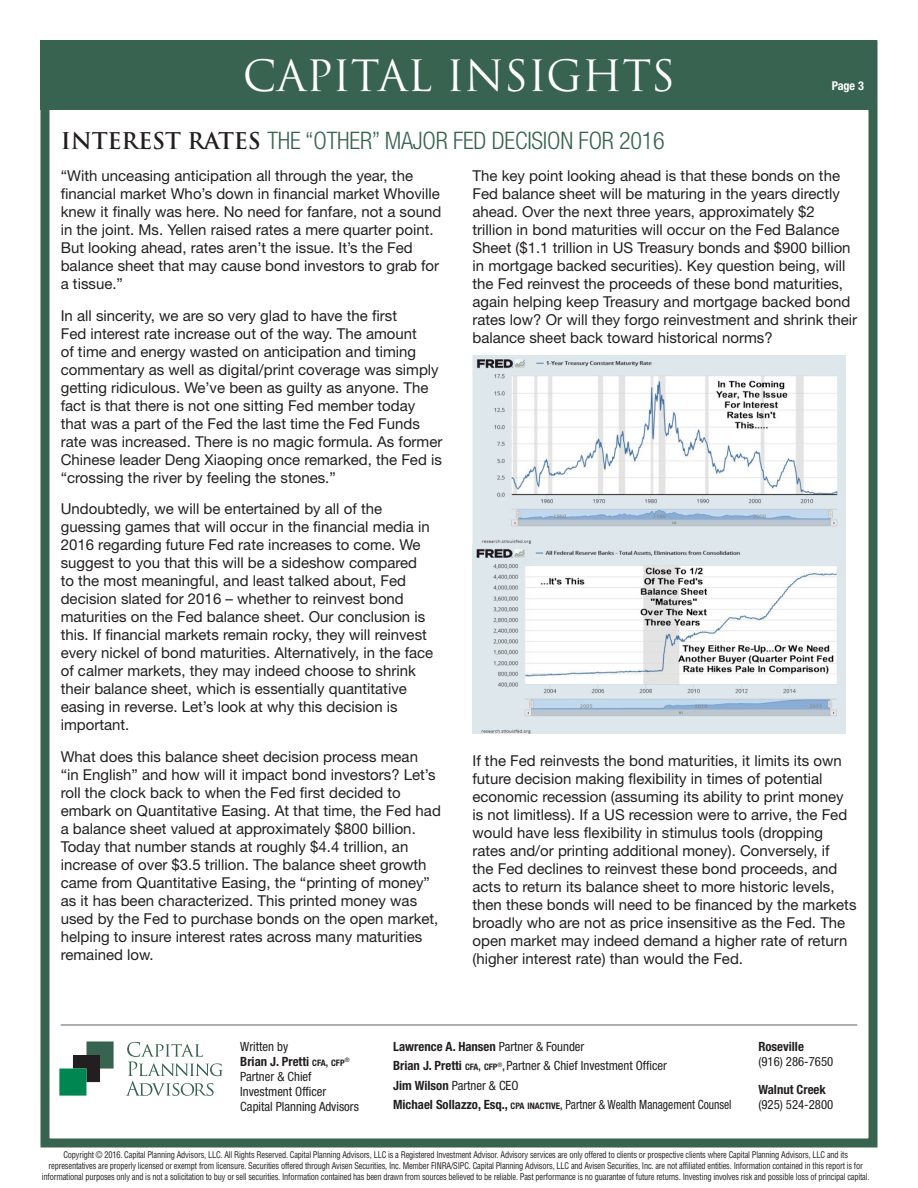
<style>
.page{position:relative;width:918px;height:1188px;background:#fff}
.page>*{position:absolute;margin:0;border:0;box-sizing:border-box;transform-origin:0 0}
.t1{font:42px "Trajan Pro";color:#fff}
.t2{font:300 condensed 24.15px "Helvetica Neue LT Pro";letter-spacing:-.01em;color:#376350}
.t3{font:15px/18px "Helvetica Neue LT Pro";color:#231f20}
.t4{font:condensed 12.75px/15px "Helvetica Neue LT Pro";color:#231f20}
.t5{font:700 condensed 12.75px "Helvetica Neue LT Pro";color:#231f20}
.t6{font:700 condensed 12.15px "Helvetica Neue LT Pro";color:#fff}
.t7{font:condensed 9px/10.8px "Helvetica LT Std";letter-spacing:-.02em;color:#231f20;text-align:center;scale:.93 1}
.s1{font-family:"Trajan Pro";font-weight:700;font-stretch:normal;font-size:22.5px;color:#231f20}
.s2{font-weight:700}
.s3{font-weight:700;font-size:8.85px}
.s4{font-weight:700;font-size:9.75px}
</style>
<div class="page">
<svg style="left:59px;top:1041px;width:55px;height:55px"></svg>
<svg style="left:126px;top:1042px;width:97px;height:54px"></svg>
<div style="left:40px;top:40px;width:838px;height:1108px;border:9px solid #376350"></div>
<hr style="left:61px;top:1024px;width:796px;height:2px;background:#939598">
<div style="left:40px;top:40px;width:838px;height:70px;background:#376350"></div>
<img style="left:472px;top:355px;width:374px;height:378px">
<p class="t1" style="left:243px;top:49px;width:434px">CAPITAL INSIGHTS</p>
<p class="t2" style="left:61px;top:126px;width:606px"><span class="s1">INTEREST RATES</span> THE “OTHER” MAJOR FED DECISION FOR 2016</p>
<p class="t6" style="left:832px;top:79px;width:34px">Page 3</p>
<p class="t3" style="left:61px;top:166px;width:382px">“With unceasing anticipation all through the year, the financial market Who’s down in financial market Whoville knew it finally was here. No need for fanfare, not a sound in the joint. Ms. Yellen raised rates a mere quarter point.<br>But looking ahead, rates aren’t the issue. It’s the Fed balance sheet that may cause bond investors to grab for a tissue.”</p>
<p class="t3" style="left:61px;top:306px;width:383px">In all sincerity, we are so very glad to have the first<br>Fed interest rate increase out of the way. The amount<br>of time and energy wasted on anticipation and timing commentary as well as digital/print coverage was simply getting ridiculous. We’ve been as guilty as anyone. The fact is that there is not one sitting Fed member today that was a part of the Fed the last time the Fed Funds rate was increased. There is no magic formula. As former Chinese leader Deng Xiaoping once remarked, the Fed is “crossing the river by feeling the stones.”</p>
<p class="t3" style="left:61px;top:499px;width:374px">Undoubtedly, we will be entertained by all of the guessing games that will occur in the financial media in 2016 regarding future Fed rate increases to come. We suggest to you that this will be a sideshow compared to the most meaningful, and least talked about, Fed decision slated for 2016 – whether to reinvest bond maturities on the Fed balance sheet. Our conclusion is this. If financial markets remain rocky, they will reinvest every nickel of bond maturities. Alternatively, in the face of calmer markets, they may indeed choose to shrink their balance sheet, which is essentially quantitative easing in reverse. Let’s look at why this decision is important.</p>
<p class="t3" style="left:61px;top:747px;width:382px">What does this balance sheet decision process mean<br>“in English” and how will it impact bond investors? Let’s roll the clock back to when the Fed first decided to embark on Quantitative Easing. At that time, the Fed had a balance sheet valued at approximately $800 billion.<br>Today that number stands at roughly $4.4 trillion, an increase of over $3.5 trillion. The balance sheet growth came from Quantitative Easing, the “printing of money” as it has been characterized. This printed money was used by the Fed to purchase bonds on the open market, helping to insure interest rates across many maturities remained low.</p>
<p class="t3" style="left:472px;top:166px;width:386px">The key point looking ahead is that these bonds on the Fed balance sheet will be maturing in the years directly ahead. Over the next three years, approximately $2 trillion in bond maturities will occur on the Fed Balance Sheet ($1.1 trillion in US Treasury bonds and $900 billion in mortgage backed securities). Key question being, will the Fed reinvest the proceeds of these bond maturities, again helping keep Treasury and mortgage backed bond rates low? Or will they forgo reinvestment and shrink their balance sheet back toward historical norms?</p>
<p class="t3" style="left:472px;top:751px;width:386px">If the Fed reinvests the bond maturities, it limits its own future decision making flexibility in times of potential economic recession (assuming its ability to print money is not limitless). If a US recession were to arrive, the Fed would have less flexibility in stimulus tools (dropping rates and/or printing additional money). Conversely, if<br>the Fed declines to reinvest these bond proceeds, and acts to return its balance sheet to more historic levels, then these bonds will need to be financed by the markets broadly who are not as price insensitive as the Fed. The open market may indeed demand a higher rate of return (higher interest rate) than would the Fed.</p>
<p class="t4" style="left:240px;top:1038px;width:120px">Written by<br><span class="s2">Brian J. Pretti</span> <span class="s3">CFA</span><span class="s4">,</span> <span class="s3">CFP</span><sup>®<br></sup>Partner &amp; Chief<br>Investment Officer<br>Capital Planning Advisors</p>
<p class="t5" style="left:758px;top:1038px;width:47px">Roseville</p>
<p class="t4" style="left:393px;top:1036px;width:340px;line-height:19.5px"><span class="s2">Lawrence A. Hansen</span> Partner &amp; Founder<br><span class="s2">Brian J. Pretti</span> <span class="s3">CFA</span><span class="s4">,</span> <span class="s3">CFP</span><sup>®</sup><span class="s4">,</span> Partner &amp; Chief Investment Officer<br><span class="s2">Jim Wilson</span> Partner &amp; CEO<br><span class="s2">Michael Sollazzo, Esq.,</span> <span class="s3">CPA INACTIVE</span><span class="s4">,</span> Partner &amp; Wealth Management Counsel</p>
<p class="t4" style="left:758px;top:1053px;width:76px">(916) 286-7650</p>
<p class="t5" style="left:758px;top:1082px;width:69px">Walnut Creek</p>
<p class="t4" style="left:758px;top:1097px;width:76px">(925) 524-2800</p>
<p class="t7" style="left:42px;top:1150px;width:892px">Copyright © 2016. Capital Planning Advisors, LLC. All Rights Reserved. Capital Planning Advisors, LLC is a Registered Investment Advisor. Advisory services are only offered to clients or prospective clients where Capital Planning Advisors, LLC and its representatives are properly licensed or exempt from licensure. Securities offered through Avisen Securities, Inc. Member FINRA/SIPC. Capital Planning Advisors, LLC and Avisen Securities, Inc. are not affiliated entities. Information contained in this report is for informational purposes only and is not a solicitation to buy or sell securities. Information contained has been drawn from sources believed to be reliable. Past performance is no guarantee of future returns. Investing involves risk and possible loss of principal capital.</p>
</div>
